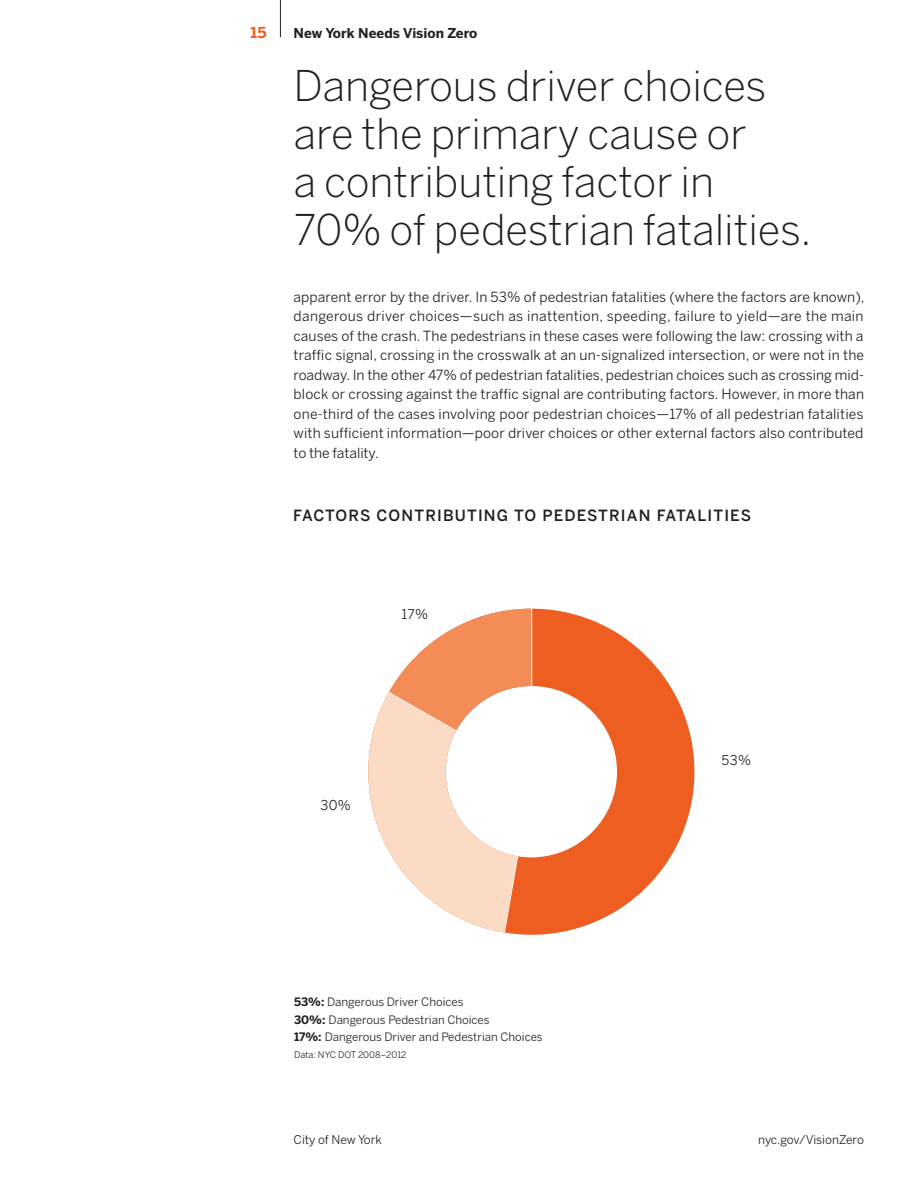
<style>
.page{position:relative;width:918px;height:1188px;background:#fff}
.page>*{position:absolute;margin:0;border:0;box-sizing:border-box;transform-origin:0 0}
.t1{font:300 42px/48px "Benton Sans";color:#231f20}
.t2{font:500 15.45px "Benton Sans";letter-spacing:.075em;color:#231f20}
.t3{font:700 15px "Benton Sans";color:#ee5e20}
.t4{font:13.8px/19.5px "Benton Sans";letter-spacing:.005em;color:#231f20;text-align:justify}
.t5{font:700 13.5px "Benton Sans";color:#231f20}
.t6{font:13.5px "Benton Sans";color:#231f20}
.t7{font:12px "Benton Sans";letter-spacing:-.005em;color:#231f20}
.t8{font:11.55px "Benton Sans";color:#231f20}
.t9{font:9px "Benton Sans";color:#231f20}
.s1{font-weight:700}
</style>
<div class="page">
<hr style="left:280px;top:0;width:1px;height:37px;background:#231f20">
<svg style="left:531px;top:609px;width:163px;height:326px;fill:#ee5e20"></svg>
<hr style="left:531px;top:603px;width:1px;height:83px;background:#fff">
<svg style="left:368px;top:609px;width:163px;height:326px"></svg>
<p class="t3" style="left:251px;top:23px;width:18px">15</p>
<p class="t5" style="left:294px;top:25px;width:185px">New York Needs Vision Zero</p>
<p class="t1" style="left:294px;top:61px;width:520px">Dangerous driver choices are the primary cause or<br>a contributing factor in<br>70% of pedestrian fatalities.</p>
<p class="t4" style="left:294px;top:287px;width:573px">apparent error by the driver. In 53% of pedestrian fatalities (where the factors are known), dangerous driver choices—such as inattention, speeding, failure to yield—are the main causes of the crash. The pedestrians in these cases were following the law: crossing with a traffic signal, crossing in the crosswalk at an un-signalized intersection, or were not in the roadway. In the other 47% of pedestrian fatalities, pedestrian choices such as crossing mid&shy;block or crossing against the traffic signal are contributing factors. However, in more than one-third of the cases involving poor pedestrian choices—17% of all pedestrian fatalities with sufficient information—poor driver choices or other external factors also contributed to the fatality.</p>
<p class="t2" style="left:293px;top:506px;width:459px">FACTORS CONTRIBUTING TO PEDESTRIAN FATALITIES</p>
<p class="t6" style="left:402px;top:606px;width:28px">17%</p>
<p class="t6" style="left:320px;top:797px;width:32px">30%</p>
<p class="t6" style="left:721px;top:752px;width:31px">53%</p>
<p class="t8" style="left:294px;top:995px;width:171px"><span class="s1">53%:</span> Dangerous Driver Choices</p>
<p class="t8" style="left:294px;top:1013px;width:197px"><span class="s1">30%:</span> Dangerous Pedestrian Choices</p>
<p class="t8" style="left:294px;top:1030px;width:250px"><span class="s1">17%:</span> Dangerous Driver and Pedestrian Choices</p>
<p class="t9" style="left:294px;top:1050px;width:114px">Data: NYC DOT 2008–2012</p>
<p class="t7" style="left:294px;top:1132px;width:90px">City of New York</p>
<p class="t7" style="left:758px;top:1132px;width:107px">nyc.gov/VisionZero</p>
</div>
